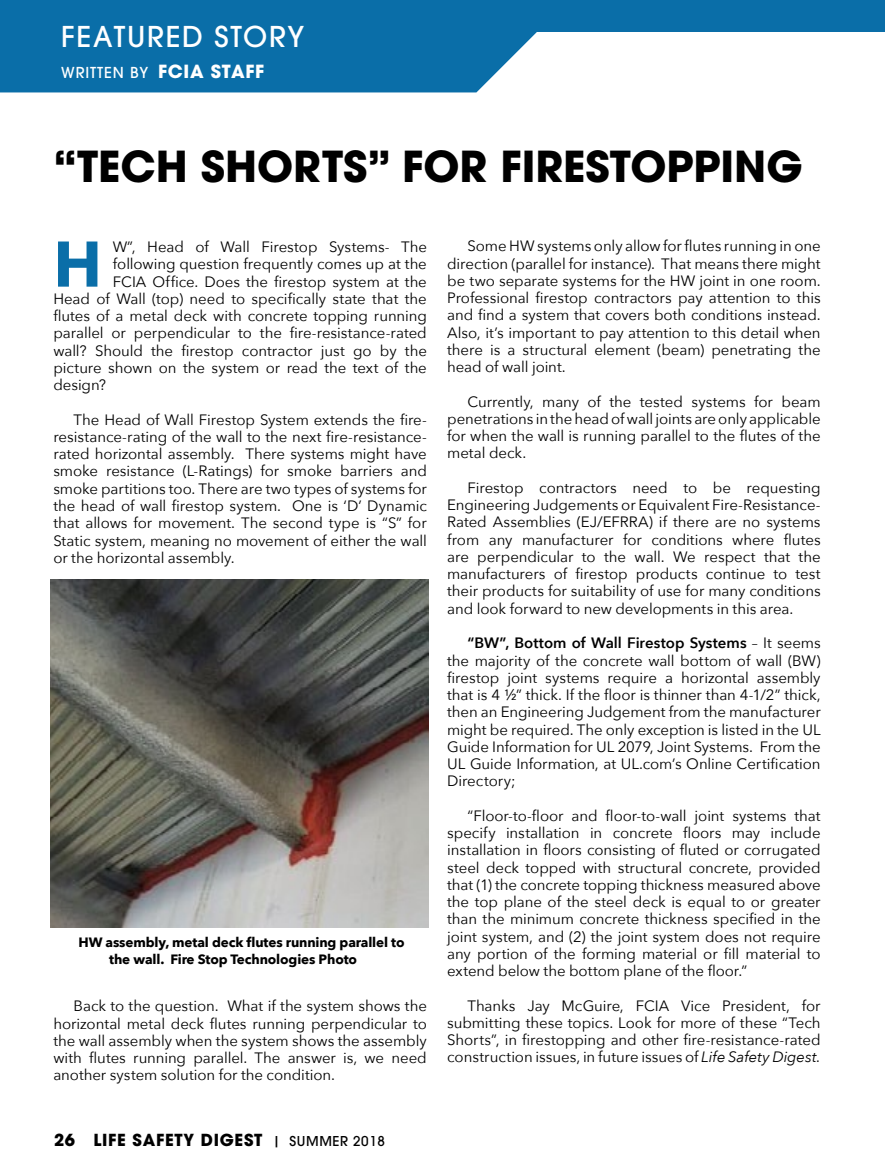
<style>
.page{position:relative;width:885px;height:1175px;background:#fff}
.page>*{position:absolute;margin:0;border:0;box-sizing:border-box;transform-origin:0 0}
.t1{font:700 63.75px "Avenir Next";color:#0a6ea8}
.t2{font:700 42.3px "Avant Garde";color:#000}
.t3{font:500 28.5px "Avant Garde";letter-spacing:.06em;color:#fff}
.t4{font:700 16.5px "Avant Garde";letter-spacing:.045em;color:#000}
.t5{font:15px/17.2px "Avenir Next";letter-spacing:-.005em;color:#000;text-align:justify}
.t6{font:500 15px "Avant Garde";letter-spacing:.06em;color:#fff}
.t7{font:700 13.5px/16.2px "Avenir Next";letter-spacing:-.01em;color:#000}
.s1{font-weight:700;font-size:18px}
.s2{font-weight:500;font-size:13.5px}
.s3{font-weight:600}
.s4{font-style:italic}
</style>
<div class="page">
<div style="left:0;top:32px;width:537px;height:60px;background:#0a6ea8"></div>
<div style="left:0;top:0;width:884px;height:32px;background:#0a6ea8"></div>
<img style="left:51px;top:579px;width:378px;height:348px">
<hr style="left:54px;top:1111px;width:784px;height:2px;background:#000">
<h3 class="t3" style="left:61px;top:19px;width:18px">FEA</h3>
<h3 class="t3" style="left:114px;top:19px;width:192px">TURED STORY</h3>
<p class="t6" style="left:61px;top:63px;width:194px">WRITTEN BY <span class="s1">FCIA STAFF</span></p>
<h2 class="t2" style="left:53px;top:139px;width:750px">“TECH SHORTS” FOR FIRESTOPPING</h2>
<h1 class="t1" style="left:53px;top:209px;width:50px">H</h1>
<p class="t5" style="left:113px;top:238px;width:315px">W”, Head of Wall Firestop Systems- The</p>
<p class="t5" style="left:113px;top:255px;width:315px">following question frequently comes up at the</p>
<p class="t5" style="left:113px;top:272px;width:315px">FCIA Office. Does the firestop system at the</p>
<p class="t5" style="left:53px;top:289px;width:375px">Head of Wall (top) need to specifically state that the</p>
<p class="t5" style="left:53px;top:307px;width:375px">flutes of a metal deck with concrete topping running</p>
<p class="t5" style="left:53px;top:324px;width:375px">parallel or perpendicular to the fire-resistance-rated</p>
<p class="t5" style="left:53px;top:341px;width:375px">wall? Should the firestop contractor just go by the</p>
<p class="t5" style="left:53px;top:358px;width:375px">picture shown on the system or read the text of the</p>
<p class="t5" style="left:53px;top:376px;width:54px">design?</p>
<p class="t5" style="left:53px;top:410px;width:375px;text-indent:20px">The Head of Wall Firestop System extends the fire&shy;resistance-rating of the wall to the next fire-resistance&shy;rated horizontal assembly. There systems might have smoke resistance (L-Ratings) for smoke barriers and smoke partitions too. There are two types of systems for the head of wall firestop system. One is ‘D’ Dynamic that allows for movement. The second type is “S” for Static system, meaning no movement of either the wall or the horizontal assembly.</p>
<p class="t7" style="left:109px;top:934px;width:297px;text-indent:-31px">HW assembly, metal deck flutes running parallel to the wall. Fire Stop Technologies Photo</p>
<p class="t5" style="left:53px;top:997px;width:375px;text-indent:20px">Back to the question. What if the system shows the horizontal metal deck flutes running perpendicular to the wall assembly when the system shows the assembly with flutes running parallel. The answer is, we need another system solution for the condition.</p>
<p class="t4" style="left:54px;top:1129px;width:332px">26 LIFE SAFETY DIGEST <span class="s2">| SUMMER 2018</span></p>
<p class="t5" style="left:447px;top:237px;width:375px;text-indent:20px">Some HW systems only allow for flutes running in one direction (parallel for instance). That means there might be two separate systems for the HW joint in one room.<br>Professional firestop contractors pay attention to this and find a system that covers both conditions instead.<br>Also, it’s important to pay attention to this detail when there is a structural element (beam) penetrating the head of wall joint.</p>
<p class="t5" style="left:447px;top:392px;width:375px;text-indent:20px">Currently, many of the tested systems for beam penetrations in the head of wall joints are only applicable for when the wall is running parallel to the flutes of the metal deck.</p>
<p class="t5" style="left:447px;top:478px;width:375px;text-indent:20px">Firestop contractors need to be requesting Engineering Judgements or Equivalent Fire-Resistance-Rated Assemblies (EJ/EFRRA) if there are no systems from any manufacturer for conditions where flutes are perpendicular to the wall. We respect that the manufacturers of firestop products continue to test their products for suitability of use for many conditions and look forward to new developments in this area.</p>
<p class="t5" style="left:447px;top:633px;width:375px;text-indent:20px"><span class="s3">“BW”, Bottom of Wall Firestop Systems</span> – It seems the majority of the concrete wall bottom of wall (BW) firestop joint systems require a horizontal assembly that is 4 ½” thick. If the floor is thinner than 4-1/2” thick, then an Engineering Judgement from the manufacturer might be required. The only exception is listed in the UL Guide Information for UL 2079, Joint Systems. From the UL Guide Information, at UL.com’s Online Certification Directory;</p>
<p class="t5" style="left:447px;top:806px;width:375px;text-indent:20px">“Floor-to-floor and floor-to-wall joint systems that specify installation in concrete floors may include installation in floors consisting of fluted or corrugated steel deck topped with structural concrete, provided that (1) the concrete topping thickness measured above the top plane of the steel deck is equal to or greater than the minimum concrete thickness specified in the joint system, and (2) the joint system does not require any portion of the forming material or fill material to extend below the bottom plane of the floor.”</p>
<p class="t5" style="left:447px;top:996px;width:375px;text-indent:20px">Thanks Jay McGuire, FCIA Vice President, for submitting these topics. Look for more of these “Tech Shorts”, in firestopping and other fire-resistance-rated construction issues, in future issues of <span class="s4">Life Safety Digest.</span></p>
</div>
